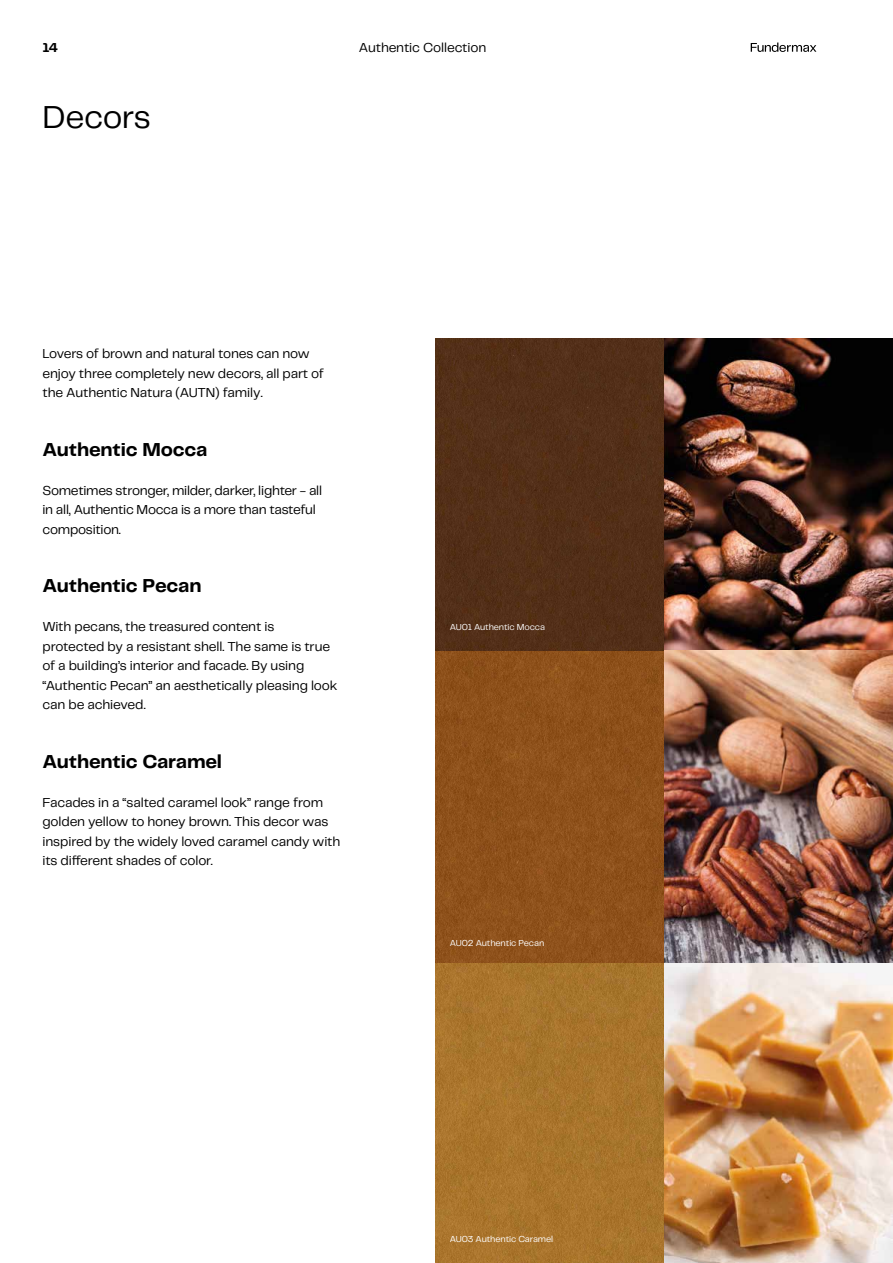
<style>
.page{position:relative;width:893px;height:1263px;background:#fff}
.page>*{position:absolute;margin:0;border:0;box-sizing:border-box;transform-origin:0 0}
.t1{font:33px "Telegraf";letter-spacing:-.01em;color:#000}
.t2{font:700 19.5px "Telegraf";letter-spacing:-.01em;color:#000}
.t3{font:13.5px/19.5px "Telegraf";letter-spacing:-.01em;color:#000}
.t4{font:700 13.5px "Telegraf";color:#000}
.t5{font:9px "Telegraf";letter-spacing:-.01em;color:#fff}
</style>
<div class="page">
<img style="left:435px;top:339px;width:458px;height:924px">
<svg style="left:751px;top:43px;width:65px;height:9px"></svg>
<p class="t4" style="left:43px;top:38px;width:17px">14</p>
<p class="t3" style="left:359px;top:37px;width:129px">Authentic Collection</p>
<h1 class="t1" style="left:43px;top:94px;width:110px">Decors</h1>
<p class="t3" style="left:43px;top:343px;width:283px">Lovers of brown and natural tones can now enjoy three completely new decors, all part of the Authentic Natura (AUTN) family.</p>
<h2 class="t2" style="left:43px;top:436px;width:166px">Authentic Mocca</h2>
<p class="t3" style="left:43px;top:480px;width:281px">Sometimes stronger, milder, darker, lighter - all in all, Authentic Mocca is a more than tasteful composition.</p>
<h2 class="t2" style="left:43px;top:572px;width:160px">Authentic Pecan</h2>
<p class="t3" style="left:43px;top:616px;width:296px">With pecans, the treasured content is protected by a resistant shell. The same is true of a building’s interior and facade. By using “Authentic Pecan” an aesthetically pleasing look can be achieved.</p>
<h2 class="t2" style="left:43px;top:748px;width:181px">Authentic Caramel</h2>
<p class="t3" style="left:43px;top:792px;width:299px">Facades in a “salted caramel look” range from golden yellow to honey brown. This decor was inspired by the widely loved caramel candy with its different shades of color.</p>
<p class="t5" style="left:450px;top:621px;width:97px">AU01 Authentic Mocca</p>
<p class="t5" style="left:450px;top:937px;width:96px">AU02 Authentic Pecan</p>
<p class="t5" style="left:450px;top:1233px;width:105px">AU03 Authentic Caramel</p>
</div>
